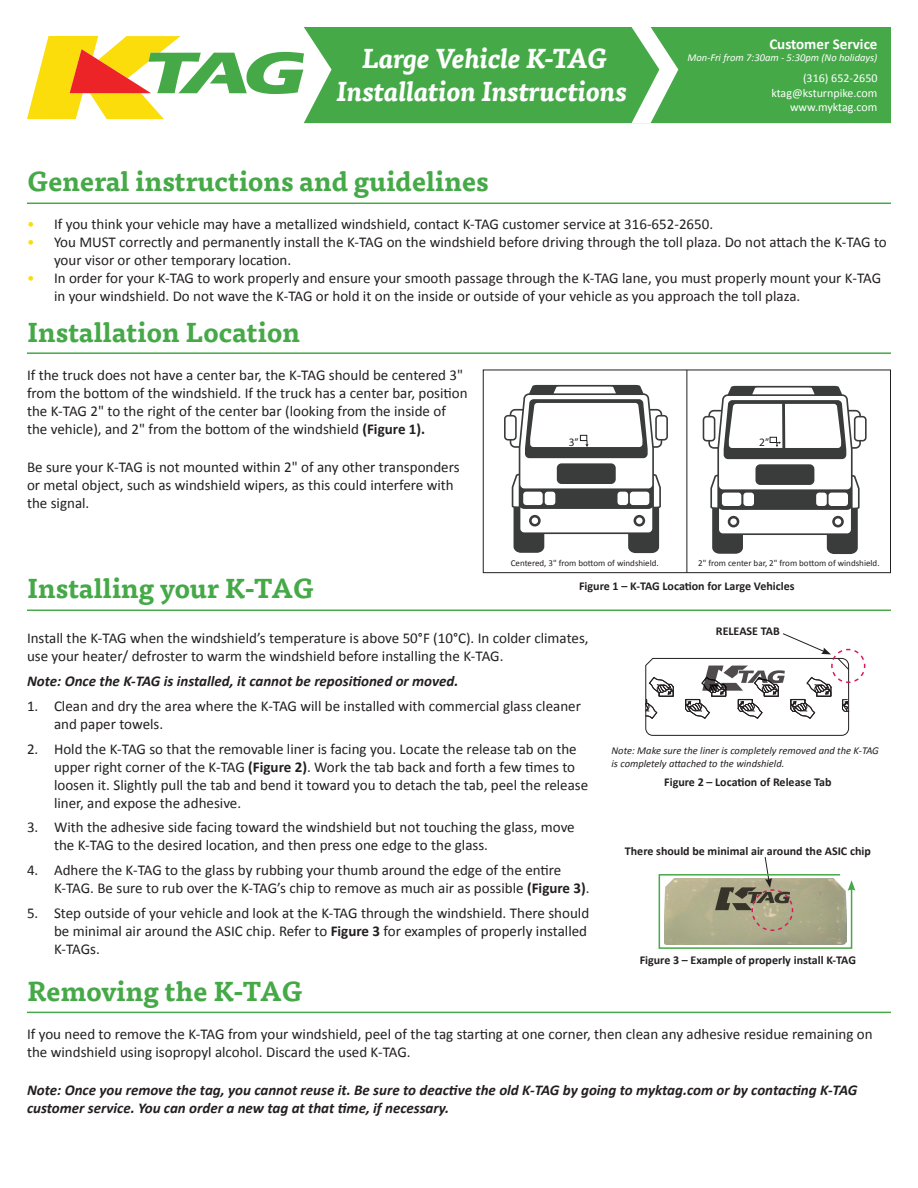
<style>
.page{position:relative;width:918px;height:1188px;background:#fff}
.page>*{position:absolute;margin:0;border:0;box-sizing:border-box;transform-origin:0 0}
.t1{font:700 27px "Tisa Pro";color:#46a948}
.t2{font:italic 700 27px/33px "Tisa Pro";color:#fff;text-align:center}
.t3{font:15px/18px "Calibri";color:#231f20}
.t4{font:italic 700 15px/18px "Calibri";color:#231f20}
.t5{font:700 15px "Calibri";color:#fff}
.t6{font:700 12px "Calibri";color:#231f20}
.t7{font:12px "Calibri";color:#fff}
.t8{font:11.4px "Myriad Pro";color:#231f20}
.t9{font:italic 10.5px/12.6px "Calibri";color:#231f20}
.t10{font:italic 10.5px "Calibri";color:#fff}
.t11{font:9px "Calibri";color:#231f20}
.s1{color:#fadd0b}
.s2{font-weight:700}
</style>
<div class="page">
<div style="left:304px;top:27px;width:587px;height:96px;background:#46a948"></div>
<svg style="left:27px;top:36px;width:277px;height:83px"></svg>
<div style="left:483px;top:369px;width:408px;height:204px;border:1px solid #231f20"></div>
<svg style="left:504px;top:385px;width:363px;height:169px"></svg>
<hr style="left:686px;top:370px;width:1px;height:203px;background:#231f20">
<hr style="left:27px;top:203px;width:864px;height:1px;background:#46a948">
<hr style="left:27px;top:610px;width:864px;height:1px;background:#46a948">
<hr style="left:27px;top:1012px;width:864px;height:1px;background:#46a948">
<hr style="left:27px;top:352px;width:864px;height:2px;background:#46a948">
<svg style="left:645px;top:633px;width:221px;height:103px"></svg>
<svg style="left:658px;top:857px;width:197px;height:92px"></svg>
<svg style="left:632px;top:27px;width:46px;height:96px"></svg>
<p class="t2" style="left:337px;top:41px;width:292px">Large Vehicle K-TAG<br>Installation Instructions</p>
<p class="t5" style="left:769px;top:34px;width:110px">Customer Service</p>
<p class="t10" style="left:687px;top:51px;width:192px">Mon-Fri from 7:30am - 5:30pm (No holidays)</p>
<p class="t7" style="left:803px;top:71px;width:76px">(316) 652-2650</p>
<p class="t7" style="left:771px;top:85px;width:108px">ktag@ksturnpike.com</p>
<p class="t7" style="left:790px;top:100px;width:89px">www.myktag.com</p>
<p class="t1" style="left:27px;top:159px;width:463px">General instructions and guidelines</p>
<p class="t3" style="left:27px;top:215px;width:688px"><span class="s1">•</span> If you think your vehicle may have a metallized windshield, contact K-TAG customer service at 316-652-2650.</p>
<p class="t3" style="left:54px;top:233px;width:834px;text-indent:-27px"><span class="s1">•</span> You MUST correctly and permanently install the K-TAG on the windshield before driving through the toll plaza. Do not attach the K-TAG to your visor or other temporary location.</p>
<p class="t3" style="left:54px;top:269px;width:829px;text-indent:-27px"><span class="s1">•</span> In order for your K-TAG to work properly and ensure your smooth passage through the K-TAG lane, you must properly mount your K-TAG in your windshield. Do not wave the K-TAG or hold it on the inside or outside of your vehicle as you approach the toll plaza.</p>
<p class="t1" style="left:27px;top:310px;width:274px">Installation Location</p>
<p class="t3" style="left:27px;top:366px;width:442px">If the truck does not have a center bar, the K-TAG should be centered 3" from the bottom of the windshield. If the truck has a center bar, position the K-TAG 2" to the right of the center bar (looking from the inside of the vehicle), and 2" from the bottom of the windshield <span class="s2">(Figure 1).</span></p>
<p class="t3" style="left:27px;top:458px;width:434px">Be sure your K-TAG is not mounted within 2" of any other transponders or metal object, such as windshield wipers, as this could interfere with the signal.</p>
<p class="t8" style="left:569px;top:435px;width:11px">3”</p>
<p class="t8" style="left:759px;top:435px;width:11px">2”</p>
<p class="t11" style="left:511px;top:558px;width:150px">Centered, 3" from bottom of windshield.</p>
<p class="t11" style="left:698px;top:558px;width:183px">2" from center bar, 2" from bottom of windshield.</p>
<p class="t1" style="left:27px;top:567px;width:289px">Installing your K-TAG</p>
<p class="t3" style="left:27px;top:630px;width:563px">Install the K-TAG when the windshield’s temperature is above 50°F (10°C). In colder climates, use your heater/ defroster to warm the windshield before installing the K-TAG.</p>
<p class="t4" style="left:27px;top:672px;width:433px">Note: Once the K-TAG is installed, it cannot be repositioned or moved.</p>
<p class="t3" style="left:54px;top:697px;width:528px;text-indent:-27px">1. Clean and dry the area where the K-TAG will be installed with commercial glass cleaner and paper towels.</p>
<p class="t3" style="left:54px;top:740px;width:536px;text-indent:-27px">2. Hold the K-TAG so that the removable liner is facing you. Locate the release tab on the upper right corner of the K-TAG <span class="s2">(Figure 2)</span>. Work the tab back and forth a few times to loosen it. Slightly pull the tab and bend it toward you to detach the tab, peel the release liner, and expose the adhesive.</p>
<p class="t3" style="left:54px;top:819px;width:522px;text-indent:-27px">3. With the adhesive side facing toward the windshield but not touching the glass, move the K-TAG to the desired location, and then press one edge to the glass.</p>
<p class="t3" style="left:54px;top:861px;width:537px;text-indent:-27px">4. Adhere the K-TAG to the glass by rubbing your thumb around the edge of the entire<br>K-TAG. Be sure to rub over the K-TAG’s chip to remove as much air as possible <span class="s2">(Figure 3)</span>.</p>
<p class="t3" style="left:54px;top:904px;width:537px;text-indent:-27px">5. Step outside of your vehicle and look at the K-TAG through the windshield. There should be minimal air around the ASIC chip. Refer to <span class="s2">Figure 3</span> for examples of properly installed<br>K-TAGs.</p>
<p class="t1" style="left:27px;top:969px;width:277px">Removing the K-TAG</p>
<p class="t3" style="left:27px;top:1025px;width:847px">If you need to remove the K-TAG from your windshield, peel of the tag starting at one corner, then clean any adhesive residue remaining on the windshield using isopropyl alcohol. Discard the used K-TAG.</p>
<p class="t4" style="left:27px;top:1081px;width:832px">Note: Once you remove the tag, you cannot reuse it. Be sure to deactive the old K-TAG by going to myktag.com or by contacting K-TAG customer service. You can order a new tag at that time, if necessary.</p>
<p class="t6" style="left:579px;top:579px;width:217px">Figure 1 – K-TAG Location for Large Vehicles</p>
<p class="t6" style="left:716px;top:624px;width:65px">RELEASE TAB</p>
<p class="t9" style="left:612px;top:744px;width:269px">Note: Make sure the liner is completely removed and the K-TAG is completely attached to the windshield.</p>
<p class="t6" style="left:664px;top:774px;width:169px">Figure 2 – Location of Release Tab</p>
<p class="t6" style="left:625px;top:843px;width:247px">There should be minimal air around the ASIC chip</p>
<p class="t6" style="left:640px;top:953px;width:218px">Figure 3 – Example of properly install K-TAG</p>
</div>
